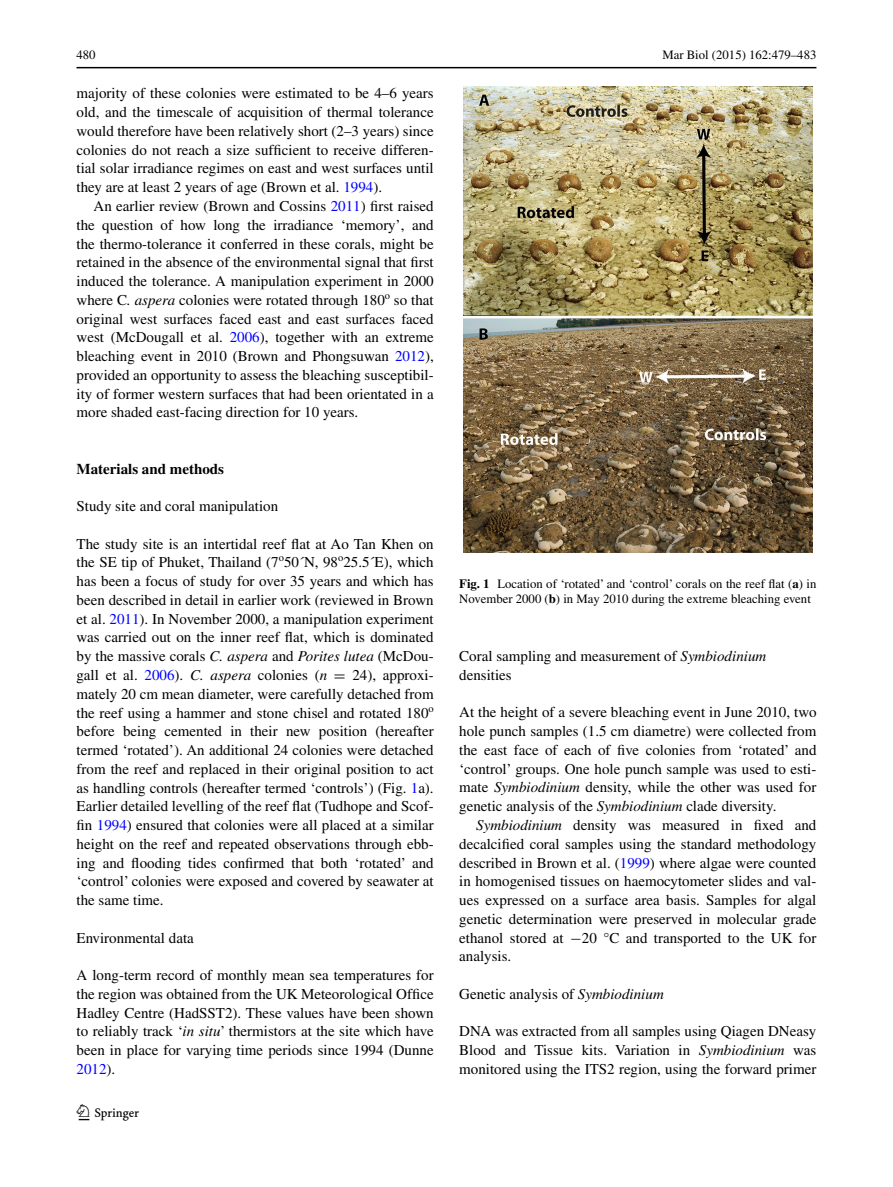
<style>
.page{position:relative;width:893px;height:1187px;background:#fff}
.page>*{position:absolute;margin:0;border:0;box-sizing:border-box;transform-origin:0 0}
.t1{font:22.5px "Springnew";color:#000}
.t2{font:15px/18.8px "Times";color:#000;text-align:justify}
.t3{font:700 15px "Times";color:#000}
.t4{font:12.75px/15px "Times";color:#000}
.s1{color:#00f}
.s2{font-style:italic}
.s3{font-family:"MTSY"}
.s4{font-weight:700}
</style>
<div class="page">
<hr style="left:77px;top:67px;width:739px;height:1px;background:#000">
<div style="left:459px;top:87px;width:357px;height:465px;background:linear-gradient(to bottom,#fff,#fff)"></div>
<img style="left:463px;top:87px;width:349px;height:465px">
<p class="t4" style="left:77px;top:48px;width:21px">480</p>
<p class="t4" style="left:662px;top:48px;width:156px">Mar Biol (2015) 162:479–483</p>
<p class="t2" style="left:77px;top:84px;width:359px">majority of these colonies were estimated to be 4–6 years old, and the timescale of acquisition of thermal tolerance would therefore have been relatively short (2–3 years) since colonies do not reach a size sufficient to receive differen&shy;tial solar irradiance regimes on east and west surfaces until they are at least 2 years of age (Brown et al. <span class="s1">1994</span>).</p>
<p class="t2" style="left:77px;top:196px;width:359px;text-indent:17px">An earlier review (Brown and Cossins <span class="s1">2011</span>) first raised the question of how long the irradiance ‘memory’, and the thermo-tolerance it conferred in these corals, might be retained in the absence of the environmental signal that first induced the tolerance. A manipulation experiment in 2000 where C<span class="s2">. aspera</span> colonies were rotated through 180<sup>o</sup> so that original west surfaces faced east and east surfaces faced west (McDougall et al. <span class="s1">2006</span>), together with an extreme bleaching event in 2010 (Brown and Phongsuwan <span class="s1">2012</span>), provided an opportunity to assess the bleaching susceptibil&shy;ity of former western surfaces that had been orientated in a more shaded east-facing direction for 10 years.</p>
<p class="t3" style="left:77px;top:459px;width:149px">Materials and methods</p>
<p class="t2" style="left:77px;top:496px;width:203px">Study site and coral manipulation</p>
<p class="t2" style="left:77px;top:534px;width:359px">The study site is an intertidal reef flat at Ao Tan Khen on the SE tip of Phuket, Thailand (7<sup>o</sup>50´N, 98<sup>o</sup>25.5´E), which has been a focus of study for over 35 years and which has been described in detail in earlier work (reviewed in Brown et al. <span class="s1">2011</span>). In November 2000, a manipulation experiment was carried out on the inner reef flat, which is dominated by the massive corals <span class="s2">C. aspera</span> and <span class="s2">Porites lutea</span> (McDou&shy;gall et al. <span class="s1">2006</span>). <span class="s2">C. aspera</span> colonies (<span class="s2">n</span> <span class="s3">=</span> 24), approxi&shy;mately 20 cm mean diameter, were carefully detached from the reef using a hammer and stone chisel and rotated 180<sup>o </sup>before being cemented in their new position (hereafter termed ‘rotated’). An additional 24 colonies were detached from the reef and replaced in their original position to act as handling controls (hereafter termed ‘controls’) (Fig. <span class="s1">1</span>a).<br>Earlier detailed levelling of the reef flat (Tudhope and Scof&shy;fin <span class="s1">1994</span>) ensured that colonies were all placed at a similar height on the reef and repeated observations through ebb&shy;ing and flooding tides confirmed that both ‘rotated’ and ‘control’ colonies were exposed and covered by seawater at the same time.</p>
<p class="t2" style="left:77px;top:928px;width:119px">Environmental data</p>
<p class="t2" style="left:77px;top:965px;width:359px">A long-term record of monthly mean sea temperatures for the region was obtained from the UK Meteorological Office Hadley Centre (HadSST2). These values have been shown to reliably track ‘<span class="s2">in situ</span>’ thermistors at the site which have been in place for varying time periods since 1994 (Dunne <span class="s1">2012</span>).</p>
<h1 class="t1" style="left:79px;top:1104px;width:62px">1 3</h1>
<p class="t4" style="left:459px;top:576px;width:359px"><span class="s4">Fig. 1</span> Location of ‘rotated’ and ‘control’ corals on the reef flat (<span class="s4">a</span>) in<br>November 2000 (<span class="s4">b</span>) in May 2010 during the extreme bleaching event</p>
<p class="t2" style="left:459px;top:646px;width:309px">Coral sampling and measurement of <span class="s2">Symbiodinium </span>densities</p>
<p class="t2" style="left:459px;top:703px;width:359px">At the height of a severe bleaching event in June 2010, two hole punch samples (1.5 cm diametre) were collected from the east face of each of five colonies from ‘rotated’ and ‘control’ groups. One hole punch sample was used to esti&shy;mate <span class="s2">Symbiodinium</span> density, while the other was used for genetic analysis of the <span class="s2">Symbiodinium</span> clade diversity.</p>
<p class="t2" style="left:459px;top:815px;width:359px;text-indent:17px"><span class="s2">Symbiodinium</span> density was measured in fixed and decalcified coral samples using the standard methodology described in Brown et al. (<span class="s1">1999</span>) where algae were counted in homogenised tissues on haemocytometer slides and val&shy;ues expressed on a surface area basis. Samples for algal genetic determination were preserved in molecular grade ethanol stored at <span class="s3">−</span>20 °C and transported to the UK for analysis.</p>
<p class="t2" style="left:459px;top:984px;width:206px">Genetic analysis of <span class="s2">Symbiodinium</span></p>
<p class="t2" style="left:459px;top:1021px;width:359px">DNA was extracted from all samples using Qiagen DNeasy Blood and Tissue kits. Variation in <span class="s2">Symbiodinium</span> was monitored using the ITS2 region, using the forward primer</p>
</div>
